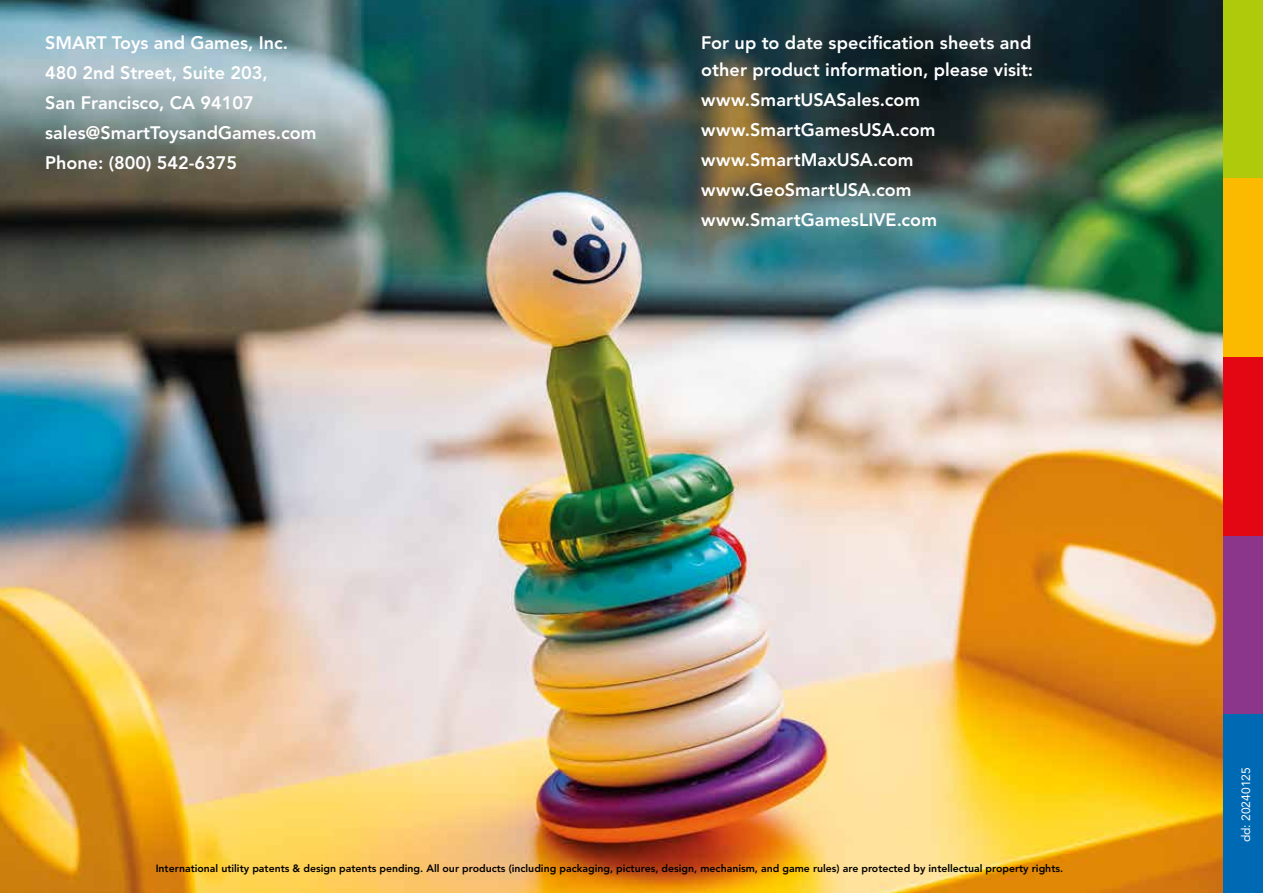
<style>
.page{position:relative;width:1263px;height:893px;background:#fff}
.page>*{position:absolute;margin:0;border:0;box-sizing:border-box;transform-origin:0 0}
.t1{font:800 18px/30px "Avenir LT Std";color:#fff}
.t2{font:12px "Avenir LT Std";color:#fff}
.t3{font:800 10.5px "Avenir LT Std";color:#000}
</style>
<div class="page">
<img style="left:0;top:0;width:1223px;height:893px">
<div style="left:1223px;top:0;width:40px;height:178px;background:#afca0b"></div>
<div style="left:1223px;top:178px;width:40px;height:179px;background:#fbba00"></div>
<div style="left:1223px;top:357px;width:40px;height:179px;background:#e30613"></div>
<div style="left:1223px;top:536px;width:40px;height:179px;background:#8c368b"></div>
<div style="left:1223px;top:715px;width:40px;height:178px;background:#0069b4"></div>
<p class="t1" style="left:45px;top:28px;width:273px">SMART Toys and Games, Inc.<br>480 2nd Street, Suite 203,<br>San Francisco, CA 94107 sales@SmartToysandGames.com<br>Phone: (800) 542-6375</p>
<p class="t1" style="left:701px;top:30px;width:334px;line-height:27px">For up to date specification sheets and other product information, please visit:</p>
<p class="t1" style="left:701px;top:85px;width:237px">www.SmartUSASales.com www.SmartGamesUSA.com www.SmartMaxUSA.com www.GeoSmartUSA.com www.SmartGamesLIVE.com</p>
<p class="t3" style="left:156px;top:862px;width:909px">International utility patents &amp; design patents pending. All our products (including packaging, pictures, design, mechanism, and game rules) are protected by intellectual property rights.</p>
<p class="t2" style="left:1239px;top:842px;width:76px;rotate:-90deg">dd: 20240125</p>
</div>
